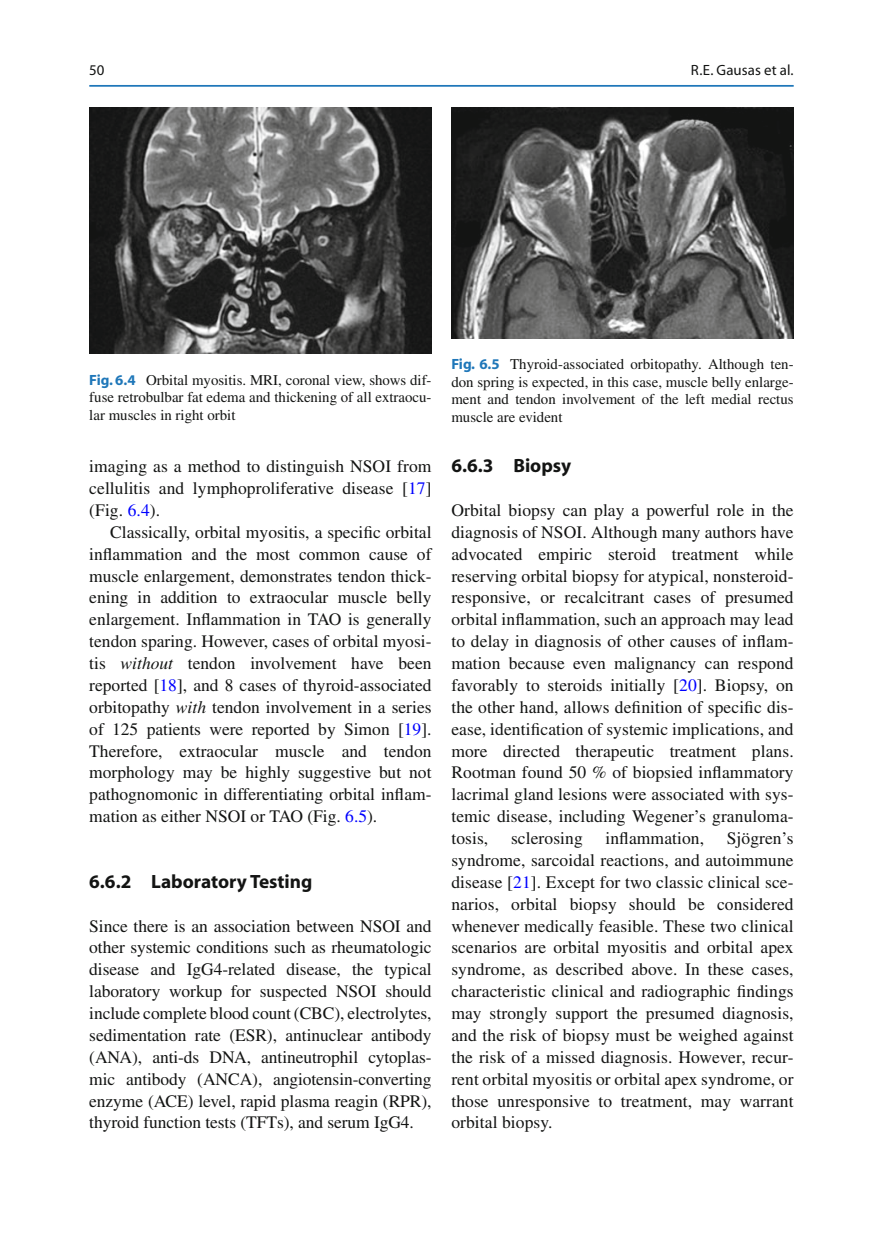
<style>
.page{position:relative;width:883px;height:1260px;background:#fff}
.page>*{position:absolute;margin:0;border:0;box-sizing:border-box;transform-origin:0 0}
.t1{font:700 19.25px "Myriad";color:#131413}
.t2{font:17.5px/21.9px "Times";letter-spacing:.005em;color:#131413;text-align:justify}
.t3{font:14.88px/17.5px "Times";color:#131413;text-align:justify}
.t4{font:14.88px "Myriad";color:#131413}
.s1{font-family:"Myriad";font-weight:700;color:#1f77b9}
.s2{color:#00f}
.s3{font-style:italic}
</style>
<div class="page">
<img style="left:89px;top:107px;width:343px;height:246px">
<img style="left:451px;top:107px;width:343px;height:231px">
<hr style="left:89px;top:85px;width:705px;height:2px;background:#1f77b9">
<p class="t4" style="left:89px;top:64px;width:17px">50</p>
<p class="t4" style="left:691px;top:64px;width:104px">R.E. Gausas et al.</p>
<p class="t3" style="left:89px;top:372px;width:344px"><span class="s1">Fig. 6.4</span> Orbital myositis. MRI, coronal view, shows dif&shy;fuse retrobulbar fat edema and thickening of all extraocu&shy;lar muscles in right orbit</p>
<p class="t2" style="left:89px;top:457px;width:344px">imaging as a method to distinguish NSOI from cellulitis and lymphoproliferative disease [ <span class="s2">17</span> ] (Fig . <span class="s2">6.4</span> ).</p>
<p class="t2" style="left:89px;top:523px;width:344px;text-indent:21px">Classically, orbital myositis, a specific orbital inflammation and the most common cause of muscle enlargement, demonstrates tendon thick&shy;ening in addition to extraocular muscle belly enlargement. Inflammation in TAO is generally tendon sparing. However, cases of orbital myosi&shy;tis <span class="s3">without</span> tendon involvement have been reported [ <span class="s2">18</span> ], and 8 cases of thyroid-associated orbitopathy <span class="s3">with</span> tendon involvement in a series of 125 patients were reported by Simon [ <span class="s2">19</span> ].<br>Therefore, extraocular muscle and tendon morphology may be highly suggestive but not pathognomonic in differentiating orbital inflam&shy;mation as either NSOI or TAO (Fig. <span class="s2">6.5</span> ).</p>
<p class="t1" style="left:89px;top:874px;width:225px">6.6.2 Laboratory Testing</p>
<p class="t2" style="left:89px;top:916px;width:344px">Since there is an association between NSOI and other systemic conditions such as rheumatologic disease and IgG4-related disease, the typical laboratory workup for suspected NSOI should include complete blood count (CBC), electrolytes, sedimentation rate (ESR), antinuclear antibody (ANA), anti-ds DNA, antineutrophil cytoplas&shy;mic antibody (ANCA), angiotensin- converting enzyme (ACE) level, rapid plasma reagin (RPR), thyroid function tests (TFTs), and serum IgG4.</p>
<p class="t3" style="left:451px;top:357px;width:344px"><span class="s1">Fig. 6.5</span> Thyroid-associated orbitopathy. Although ten&shy;don spring is expected, in this case, muscle belly enlarge&shy;ment and tendon involvement of the left medial rectus muscle are evident</p>
<p class="t1" style="left:451px;top:459px;width:121px">6.6.3 Biopsy</p>
<p class="t2" style="left:451px;top:501px;width:344px">Orbital biopsy can play a powerful role in the diagnosis of NSOI. Although many authors have advocated empiric steroid treatment while reserving orbital biopsy for atypical, nonsteroid&shy;responsive, or recalcitrant cases of presumed orbital inflammation, such an approach may lead to delay in diagnosis of other causes of inflam&shy;mation because even malignancy can respond favorably to steroids initially [ <span class="s2">20</span> ]. Biopsy, on the other hand, allows definition of specific dis&shy;ease, identification of systemic implications, and more directed therapeutic treatment plans.<br>Rootman found 50 % of biopsied inflammatory lacrimal gland lesions were associated with sys&shy;temic disease, including Wegener’s granuloma&shy;tosis,</p>
<p class="t2" style="left:451px;top:829px;width:344px;text-indent:275px">Sjögren’s syndrome, sarcoidal reactions, and autoimmune disease [ <span class="s2">21</span> ]. Except for two classic clinical sce&shy;narios, orbital biopsy should be considered whenever medically feasible. These two clinical scenarios are orbital myositis and orbital apex syndrome, as described above. In these cases, characteristic clinical and radiographic findings may strongly support the presumed diagnosis, and the risk of biopsy must be weighed against the risk of a missed diagnosis. However, recur&shy;rent orbital myositis or orbital apex syndrome, or those unresponsive to treatment, may warrant orbital biopsy.</p>
<p class="t2" style="left:511px;top:829px;width:73px">sclerosing</p>
<p class="t2" style="left:605px;top:829px;width:100px">inflammation,</p>
</div>
